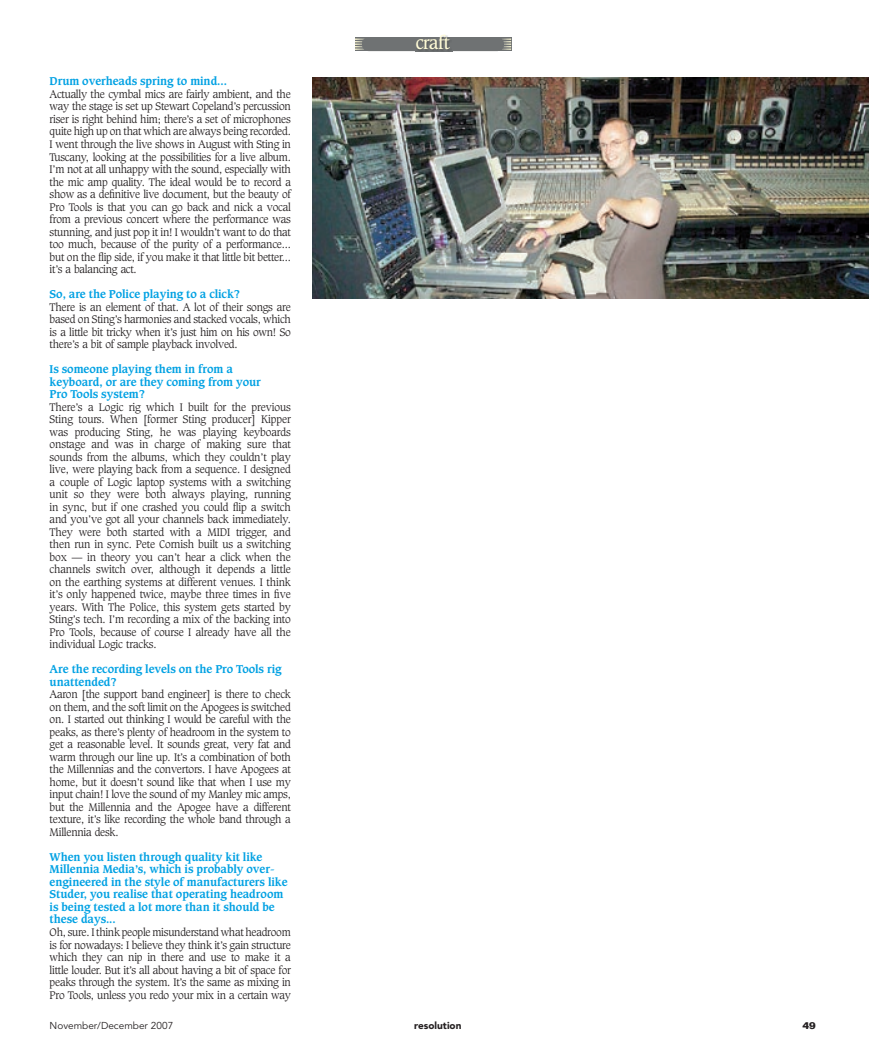
<style>
.page{position:relative;width:869px;height:1053px;background:#fff}
.page>*{position:absolute;margin:0;border:0;box-sizing:border-box;transform-origin:0 0}
.t1{font:17.5px "Caxton";letter-spacing:-.03em;color:#fffbd6}
.t2{font:700 11px/12.5px "Caxton";letter-spacing:-.005em;color:#00a1e3}
.t3{font:300 10.62px/12.5px "Caxton";letter-spacing:-.02em;color:#231f20;text-align:justify}
.t4{font:10px "Avenir";color:#231f20}
.t5{font:900 10px "Avenir";color:#231f20}
.t6{font:700 10px "Folio";color:#231f20}
</style>
<div class="page">
<svg style="left:355px;top:37px;width:156px;height:14px"></svg>
<svg style="left:355px;top:39px;width:156px;height:11px"></svg>
<div style="left:362px;top:37px;width:141px;height:14px;background:#6f7273;border-radius:7px"></div>
<img style="left:416px;top:35px;width:36px;height:17px">
<img style="left:416px;top:37px;width:36px;height:14px">
<img style="left:312px;top:77px;width:556px;height:221px">
<p class="t2" style="left:50px;top:75px;width:179px">Drum overheads spring to mind...</p>
<p class="t3" style="left:50px;top:88px;width:242px">Actually the cymbal mics are fairly ambient, and the way the stage is set up Stewart Copeland’s percussion riser is right behind him; there’s a set of microphones quite high up on that which are always being recorded.<br>I went through the live shows in August with Sting in Tuscany, looking at the possibilities for a live album.<br>I’m not at all unhappy with the sound, especially with the mic amp quality. The ideal would be to record a show as a definitive live document, but the beauty of Pro Tools is that you can go back and nick a vocal from a previous concert where the performance was stunning, and just pop it in! I wouldn’t want to do that too much, because of the purity of a performance... but on the flip side, if you make it that little bit better... it’s a balancing act.</p>
<p class="t2" style="left:50px;top:288px;width:192px">So, are the Police playing to a click?</p>
<p class="t3" style="left:50px;top:301px;width:242px">There is an element of that. A lot of their songs are based on Sting’s harmonies and stacked vocals, which is a little bit tricky when it’s just him on his own! So there’s a bit of sample playback involved.</p>
<p class="t2" style="left:50px;top:363px;width:213px">Is someone playing them in from a keyboard, or are they coming from your<br>Pro Tools system?</p>
<p class="t3" style="left:50px;top:401px;width:242px">There’s a Logic rig which I built for the previous Sting tours. When [former Sting producer] Kipper was producing Sting, he was playing keyboards onstage and was in charge of making sure that sounds from the albums, which they couldn’t play live, were playing back from a sequence. I designed a couple of Logic laptop systems with a switching unit so they were both always playing, running in sync, but if one crashed you could flip a switch and you’ve got all your channels back immediately.<br>They were both started with a MIDI trigger, and then run in sync. Pete Cornish built us a switching box — in theory you can’t hear a click when the channels switch over, although it depends a little on the earthing systems at different venues. I think it’s only happened twice, maybe three times in five years. With The Police, this system gets started by Sting’s tech. I’m recording a mix of the backing into Pro Tools, because of course I already have all the individual Logic tracks.</p>
<p class="t2" style="left:50px;top:663px;width:233px">Are the recording levels on the Pro Tools rig unattended?</p>
<p class="t3" style="left:50px;top:688px;width:242px">Aaron [the support band engineer] is there to check on them, and the soft limit on the Apogees is switched on. I started out thinking I would be careful with the peaks, as there’s plenty of headroom in the system to get a reasonable level. It sounds great, very fat and warm through our line up. It’s a combination of both the Millennias and the convertors. I have Apogees at home, but it doesn’t sound like that when I use my input chain! I love the sound of my Manley mic amps, but the Millennia and the Apogee have a different texture, it’s like recording the whole band through a Millennia desk.</p>
<p class="t2" style="left:50px;top:850px;width:239px">When you listen through quality kit like Millennia Media’s, which is probably over&shy;engineered in the style of manufacturers like Studer, you realise that operating headroom is being tested a lot more than it should be these days...</p>
<p class="t3" style="left:50px;top:926px;width:242px">Oh, sure. I think people misunderstand what headroom is for nowadays: I believe they think it’s gain structure which they can nip in there and use to make it a little louder. But it’s all about having a bit of space for peaks through the system. It’s the same as mixing in Pro Tools, unless you redo your mix in a certain way</p>
<h1 class="t1" style="left:415px;top:33px;width:35px">craft</h1>
<p class="t4" style="left:50px;top:1019px;width:125px">November/December 2007</p>
<p class="t5" style="left:414px;top:1019px;width:49px">resolution</p>
<p class="t6" style="left:802px;top:1019px;width:15px">49</p>
</div>
